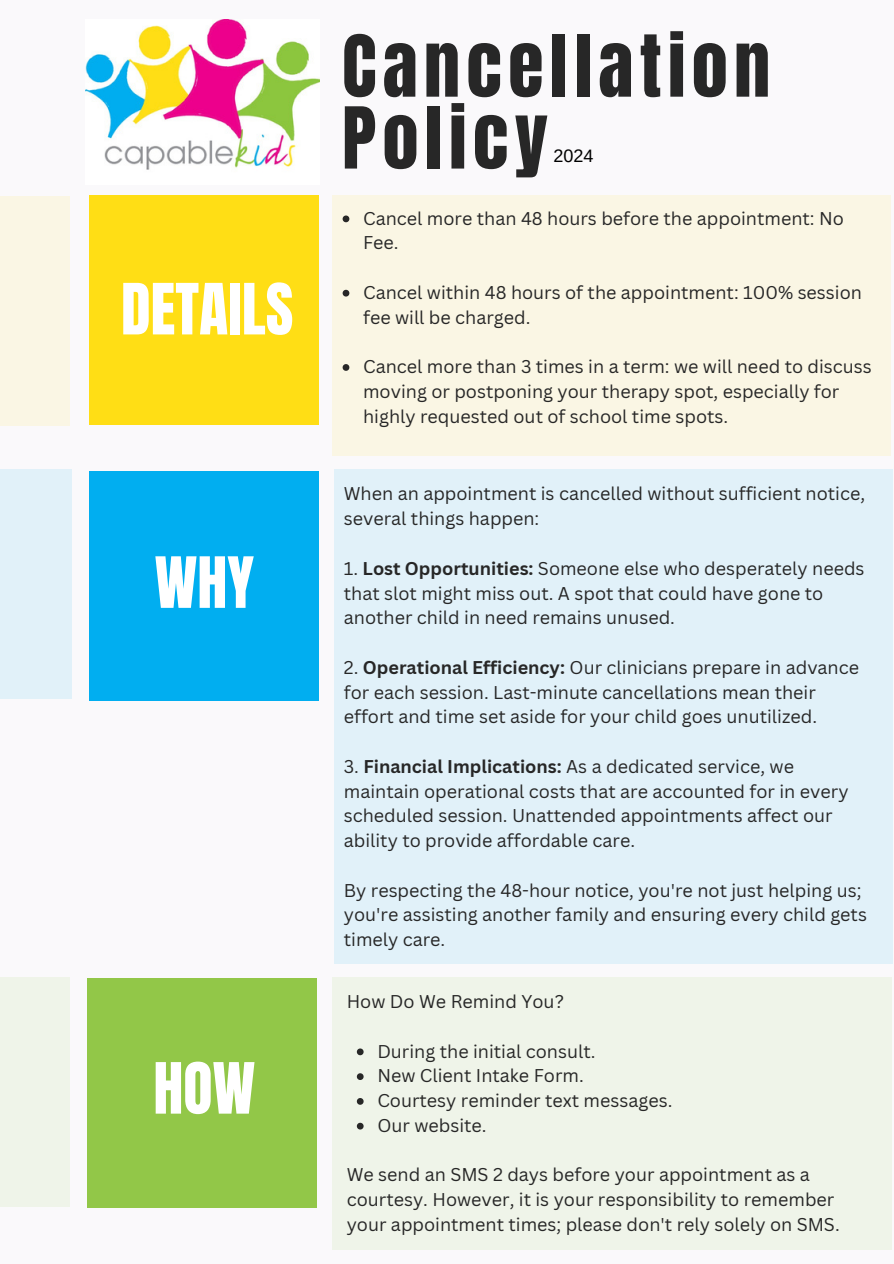
<style>
.page{position:relative;width:894px;height:1264px;background:#fff}
.page>*{position:absolute;margin:0;border:0;box-sizing:border-box;transform-origin:0 0}
.t1{font:72.45px "Anton";letter-spacing:.085em;color:#272727}
.t2{font:60px "Anton";color:#fff}
.t3{font:18px/24.8px "Canva Sans";color:#272727}
.t4{font:18px "Arimo";color:#000}
.s1{font-weight:700}
</style>
<div class="page">
<div style="left:0;top:0;width:893px;height:1263px;background:#faf9fb"></div>
<img style="left:85px;top:20px;width:234px;height:150px">
<div style="left:89px;top:471px;width:230px;height:230px;background:#01aef0"></div>
<div style="left:0;top:469px;width:72px;height:230px;background:#e1f1f9"></div>
<div style="left:334px;top:469px;width:558px;height:495px;background:#e1f1f9"></div>
<div style="left:89px;top:195px;width:230px;height:230px;background:#ffde15"></div>
<div style="left:332px;top:195px;width:558px;height:260px;background:#faf6e4"></div>
<svg style="left:342px;top:215px;width:7px;height:7px"></svg>
<svg style="left:342px;top:290px;width:7px;height:6px"></svg>
<svg style="left:342px;top:364px;width:7px;height:7px"></svg>
<div style="left:0;top:196px;width:70px;height:230px;background:#faf6e4"></div>
<div style="left:332px;top:977px;width:559px;height:272px;background:#eff4e9"></div>
<svg style="left:357px;top:1048px;width:6px;height:7px"></svg>
<svg style="left:357px;top:1073px;width:6px;height:6px"></svg>
<svg style="left:357px;top:1098px;width:6px;height:6px"></svg>
<svg style="left:357px;top:1122px;width:6px;height:7px"></svg>
<div style="left:87px;top:977px;width:230px;height:230px;background:#92c748"></div>
<div style="left:0;top:977px;width:70px;height:230px;background:#eff4e9"></div>
<p class="t2" style="left:121px;top:266px;width:174px">DETAILS</p>
<h1 class="t2" style="left:154px;top:539px;width:101px">WHY</h1>
<p class="t2" style="left:153px;top:1045px;width:103px">HOW</p>
<p class="t1" style="left:342px;top:14px;width:429px">Cancellation</p>
<h2 class="t1" style="left:342px;top:86px;width:207px">Policy</h2>
<p class="t4" style="left:553px;top:146px;width:42px">2024</p>
<p class="t3" style="left:363px;top:205px;width:482px">Cancel more than 48 hours before the appointment: No<br>Fee.</p>
<p class="t3" style="left:363px;top:279px;width:500px">Cancel within 48 hours of the appointment: 100% session fee will be charged.</p>
<p class="t3" style="left:363px;top:354px;width:510px">Cancel more than 3 times in a term: we will need to discuss moving or postponing your therapy spot, especially for highly requested out of school time spots.</p>
<p class="t3" style="left:344px;top:481px;width:522px">When an appointment is cancelled without sufficient notice, several things happen:</p>
<p class="t3" style="left:344px;top:555px;width:522px">1. <span class="s1">Lost Opportunities:</span> Someone else who desperately needs that slot might miss out. A spot that could have gone to another child in need remains unused.</p>
<h2 class="t3" style="left:344px;top:654px;width:516px">2. <span class="s1">Operational Efficiency:</span> Our clinicians prepare in advance for each session. Last-minute cancellations mean their effort and time set aside for your child goes unutilized.</h2>
<p class="t3" style="left:344px;top:753px;width:506px">3. <span class="s1">Financial Implications:</span> As a dedicated service, we maintain operational costs that are accounted for in every scheduled session. Unattended appointments affect our ability to provide affordable care.</p>
<p class="t3" style="left:344px;top:877px;width:524px">By respecting the 48-hour notice, you're not just helping us; you're assisting another family and ensuring every child gets timely care.</p>
<h2 class="t3" style="left:346px;top:988px;width:219px">How Do We Remind You?</h2>
<p class="t3" style="left:377px;top:1038px;width:219px">During the initial consult.</p>
<p class="t3" style="left:377px;top:1062px;width:208px">New Client Intake Form.</p>
<p class="t3" style="left:377px;top:1087px;width:296px">Courtesy reminder text messages.</p>
<p class="t3" style="left:377px;top:1112px;width:111px">Our website.</p>
<p class="t3" style="left:346px;top:1161px;width:494px">We send an SMS 2 days before your appointment as a courtesy. However, it is your responsibility to remember your appointment times; please don't rely solely on SMS.</p>
</div>
